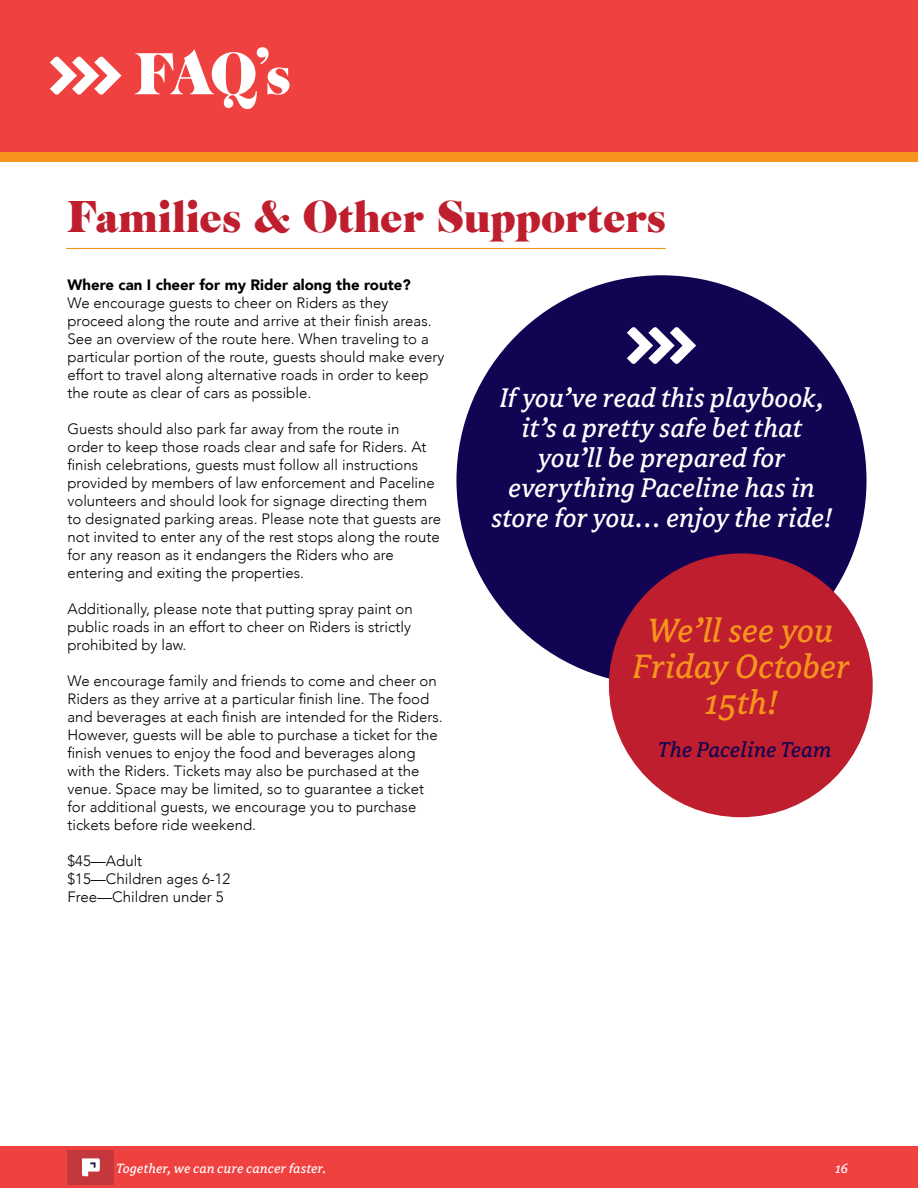
<style>
.page{position:relative;width:918px;height:1188px;background:#fff}
.page>*{position:absolute;margin:0;border:0;box-sizing:border-box;transform-origin:0 0}
.t1{font:54px "Cabernet JF Pro";color:#fff}
.t2{font:40.5px "Cabernet JF Pro";letter-spacing:-.01em;color:#be1e2d}
.t3{font:italic 37.5px/36px "Avance Pro";letter-spacing:-.005em;color:#f7941d;text-align:center}
.t4{font:italic 30px/30px "Avance Pro";letter-spacing:-.005em;color:#fff;text-align:center}
.t5{font:italic 24px "Avance Pro";letter-spacing:.005em;color:#120453}
.t6{font:300 15px/18px "Avenir";color:#000}
.t7{font:900 15px "Avenir";color:#000}
.t8{font:italic 15px "Avance Pro";letter-spacing:.01em;color:#fff}
</style>
<div class="page">
<div style="left:0;top:141px;width:918px;height:21px;background:#f7941d"></div>
<div style="left:0;top:0;width:918px;height:151px;background:#ef4140"></div>
<div style="left:0;top:1146px;width:918px;height:42px;background:#ef4140"></div>
<div style="left:68px;top:1150px;width:46px;height:35px;background:#c4383d"></div>
<svg style="left:82px;top:1158px;width:18px;height:18px"></svg>
<svg style="left:50px;top:57px;width:71px;height:38px"></svg>
<div style="left:456px;top:275px;width:411px;height:410px;background:#120453;border-radius:50%"></div>
<div style="left:609px;top:553px;width:264px;height:264px;background:#be1e2d;border-radius:50%"></div>
<hr style="left:66px;top:248px;width:600px;height:1px;background:#f7941d">
<svg style="left:627px;top:327px;width:69px;height:37px"></svg>
<h1 class="t1" style="left:133px;top:44px;width:159px">FAQ’s</h1>
<h2 class="t2" style="left:66px;top:194px;width:601px">Families &amp; Other Supporters</h2>
<p class="t7" style="left:68px;top:272px;width:345px">Where can I cheer for my Rider along the route?</p>
<p class="t6" style="left:68px;top:294px;width:378px">We encourage guests to cheer on Riders as they proceed along the route and arrive at their finish areas.<br>See an overview of the route here. When traveling to a particular portion of the route, guests should make every effort to travel along alternative roads in order to keep the route as clear of cars as possible.</p>
<p class="t6" style="left:68px;top:420px;width:375px">Guests should also park far away from the route in<br>order to keep those roads clear and safe for Riders. At finish celebrations, guests must follow all instructions provided by members of law enforcement and Paceline volunteers and should look for signage directing them to designated parking areas. Please note that guests are not invited to enter any of the rest stops along the route for any reason as it endangers the Riders who are entering and exiting the properties.</p>
<p class="t6" style="left:68px;top:600px;width:347px;text-align:justify">Additionally, please note that putting spray paint on public roads in an effort to cheer on Riders is strictly prohibited by law.</p>
<p class="t6" style="left:68px;top:672px;width:377px">We encourage family and friends to come and cheer on Riders as they arrive at a particular finish line. The food and beverages at each finish are intended for the Riders.<br>However, guests will be able to purchase a ticket for the finish venues to enjoy the food and beverages along with the Riders. Tickets may also be purchased at the venue. Space may be limited, so to guarantee a ticket for additional guests, we encourage you to purchase tickets before ride weekend.</p>
<p class="t6" style="left:68px;top:852px;width:164px">$45—Adult $15—Children ages 6-12<br>Free—Children under 5</p>
<h3 class="t4" style="left:491px;top:383px;width:342px">If you’ve read this playbook, it’s a pretty safe bet that you’ll be prepared for everything Paceline has in store for you… enjoy the ride!</h3>
<h3 class="t3" style="left:632px;top:613px;width:219px">We’ll see you<br>Friday October<br>15th!</h3>
<h3 class="t5" style="left:658px;top:737px;width:175px">The Paceline Team</h3>
<p class="t8" style="left:116px;top:1160px;width:211px">Together, we can cure cancer faster.</p>
<p class="t8" style="left:835px;top:1160px;width:15px">16</p>
</div>
